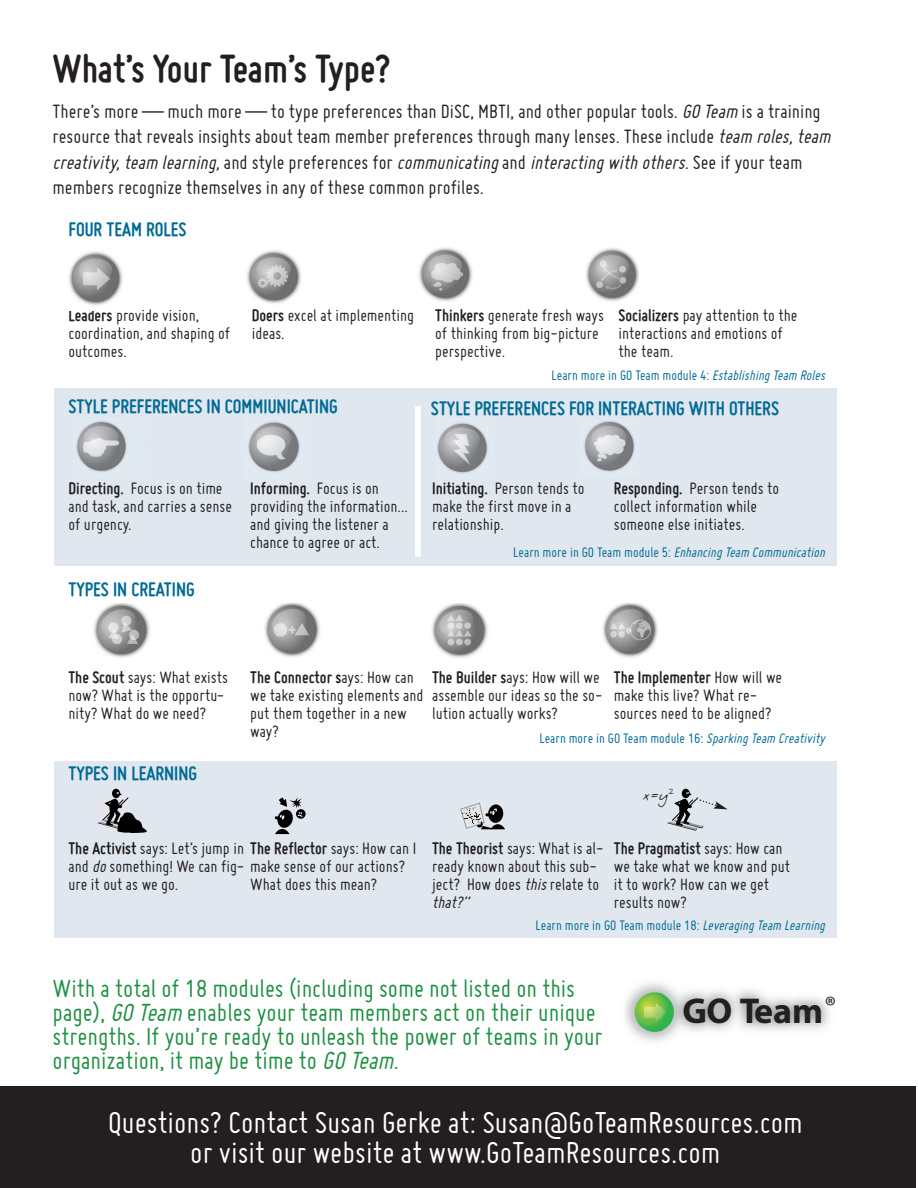
<style>
.page{position:relative;width:918px;height:1188px;background:#fff}
.page>*{position:absolute;margin:0;border:0;box-sizing:border-box;transform-origin:0 0}
.t1{font:700 42px "Miso";color:#231f20}
.t2{font:700 36px "Myriad Pro";letter-spacing:-.01em;color:#231f20}
.t3{font:33px/30px "Miso";color:#fff;text-align:center}
.t4{font:27px/24px "Miso";color:#1f9043}
.t5{font:21px/25.2px "Miso";color:#231f20}
.t6{font:700 21px "Miso";color:#006b95}
.t7{font:18px/18px "Miso";color:#231f20}
.t8{font:15px "Miso";color:#006b95}
.t9{font:italic 15px "Miso";color:#006b95}
.t10{font:15px "Asa";color:#231f20}
.s1{font-style:italic}
.s2{font-weight:700}
.s3{font-style:normal}
</style>
<div class="page">
<div style="left:54px;top:761px;width:783px;height:177px;background:#e0e7ef"></div>
<div style="left:54px;top:388px;width:783px;height:178px;background:#e0e7ef"></div>
<img style="left:626px;top:984px;width:38px;height:57px">
<img style="left:664px;top:982px;width:165px;height:61px">
<div style="left:0;top:1086px;width:916px;height:102px;background:#231f20"></div>
<img style="left:69px;top:251px;width:54px;height:55px">
<img style="left:247px;top:250px;width:54px;height:54px">
<img style="left:586px;top:248px;width:53px;height:54px">
<img style="left:419px;top:247px;width:54px;height:55px">
<img style="left:76px;top:421px;width:51px;height:51px">
<img style="left:248px;top:421px;width:52px;height:51px">
<img style="left:437px;top:422px;width:51px;height:51px">
<img style="left:584px;top:421px;width:51px;height:51px">
<img style="left:94px;top:604px;width:56px;height:54px">
<img style="left:264px;top:604px;width:56px;height:53px">
<img style="left:431px;top:604px;width:57px;height:54px">
<img style="left:602px;top:604px;width:56px;height:54px">
<svg style="left:296px;top:809px;width:10px;height:10px"></svg>
<svg style="left:275px;top:797px;width:28px;height:37px"></svg>
<svg style="left:460px;top:802px;width:45px;height:27px"></svg>
<svg style="left:97px;top:788px;width:50px;height:45px"></svg>
<div style="left:682px;top:789px;width:8px;height:9px;background:#000;border-radius:50%"></div>
<svg style="left:667px;top:792px;width:61px;height:38px"></svg>
<div style="left:415px;top:406px;width:6px;height:151px;background:#fff"></div>
<h1 class="t1" style="left:53px;top:45px;width:340px">What’s Your Team’s Type?</h1>
<p class="t5" style="left:53px;top:99px;width:784px">There’s more — much more — to type preferences than DiSC, MBTI, and other popular tools. <span class="s1">GOTeam</span>is a training resource that reveals insights about team member preferences through many lenses. These include <span class="s1">teamroles,team creativity, team learning,</span> a n d s ty l e p r e f e r e n c e s f o r <span class="s1">communicating</span> a n d <span class="s1">interacting with others.</span> S e e i f y o u r t e a m members recognize themselves in any of these common profiles.</p>
<p class="t6" style="left:68px;top:217px;width:120px">FOUR TEAM ROLES</p>
<p class="t7" style="left:68px;top:306px;width:163px"><span class="s2">Leaders</span> provide vision, coordination, and shaping of outcomes.</p>
<p class="t7" style="left:252px;top:306px;width:164px"><span class="s2">Doers</span> excel at implementing ideas.</p>
<p class="t7" style="left:435px;top:306px;width:170px"><span class="s2">Thinkers</span> generate fresh ways of thinking from big-picture perspective.</p>
<p class="t7" style="left:619px;top:306px;width:180px"><span class="s2">Socializers</span> pay attention to the interactions and emotions of the team.</p>
<p class="t8" style="left:552px;top:367px;width:278px">Learn more in GO Team module 4: <span class="s1">EstablishingTeamRoles</span></p>
<p class="t6" style="left:68px;top:394px;width:271px">STYLE PREFERENCES IN COMMIUNICATING</p>
<p class="t6" style="left:431px;top:397px;width:350px">STYLE PREFERENCES FOR INTERACTING WITH OTHERS</p>
<p class="t7" style="left:68px;top:479px;width:165px"><span class="s2">Directing.</span> Focus is on time and task, and carries a sense of urgency.</p>
<p class="t7" style="left:250px;top:479px;width:159px"><span class="s2">Informing.</span> Focus is on providing the information... and giving the listener a chance to agree or act.</p>
<p class="t7" style="left:432px;top:479px;width:154px"><span class="s2">Initiating.</span> Person tends to make the first move in a relationship.</p>
<p class="t7" style="left:614px;top:479px;width:167px"><span class="s2">Responding.</span> Person tends to collect information while someone else initiates.</p>
<p class="t9" style="left:513px;top:544px;width:317px"><span class="s3">Learn more in GO Team module 5:</span> EnhancingTeamCommunication</p>
<p class="t6" style="left:68px;top:577px;width:128px">TYPES IN CREATING</p>
<p class="t7" style="left:68px;top:668px;width:161px"><span class="s2">The Scout</span> says: What exists now? What is the opportu&shy;nity? What do we need?</p>
<p class="t7" style="left:250px;top:668px;width:175px"><span class="s2">The Connector s</span>ays: How can we take existing elements and put them together in a new way?</p>
<p class="t7" style="left:432px;top:668px;width:172px"><span class="s2">The Builder s</span>ays: How will we assemble our ideas so the so&shy;lution actually works?</p>
<p class="t7" style="left:614px;top:668px;width:170px"><span class="s2">The Implementer</span> How will we make this live? What re&shy;sources need to be aligned?</p>
<p class="t8" style="left:540px;top:730px;width:291px">Learn more in GO Team module 16: <span class="s1">SparkingTeamCreativity</span></p>
<p class="t6" style="left:68px;top:761px;width:130px">TYPES IN LEARNING</p>
<p class="t7" style="left:68px;top:839px;width:349px"><span class="s2">The Activist</span> says: Let’s jump in <span class="s2">The Reflector</span> says: How can I and <span class="s1">do</span>something! We can fig- make sense of our actions? ure it out as we go.</p>
<p class="t7" style="left:250px;top:875px;width:128px">What does this mean?</p>
<p class="t10" style="left:642px;top:785px;width:33px">x=y<sup>2</sup></p>
<p class="t7" style="left:432px;top:839px;width:173px"><span class="s2">The Theorist</span> says: What is al&shy;ready known about this sub&shy;ject? How does <span class="s1">this</span>relate to <span class="s1">that?”</span></p>
<p class="t7" style="left:614px;top:839px;width:178px"><span class="s2">The Pragmatist</span> says: How can we take what we know and put it to work? How can we get results now?</p>
<p class="t8" style="left:536px;top:917px;width:294px">Learn more in GO Team module 18: <span class="s1">LeveragingTeamLearning</span></p>
<h3 class="t4" style="left:53px;top:976px;width:552px">With a total of 18 modules (including some not listed on this page), <span class="s1">GOTeam</span>enables your team members act on their unique strengths. If you’re ready to unleash the power of teams in your organization, it may be time to <span class="s1">GOTeam.</span></h3>
<h3 class="t3" style="left:94px;top:1105px;width:725px">Questions? Contact David Hutchens at: D vid@GoTeamResources.com</h3>
<h2 class="t2" style="left:683px;top:997px;width:155px">GO Team<sup>®</sup></h2>
<h3 class="t3" style="left:108px;top:1107px;width:696px">Questions? Contact Susan Gerke at: Susan@GoTeamResources.com or visit our website at www.GoTeamResources.com</h3>
</div>
